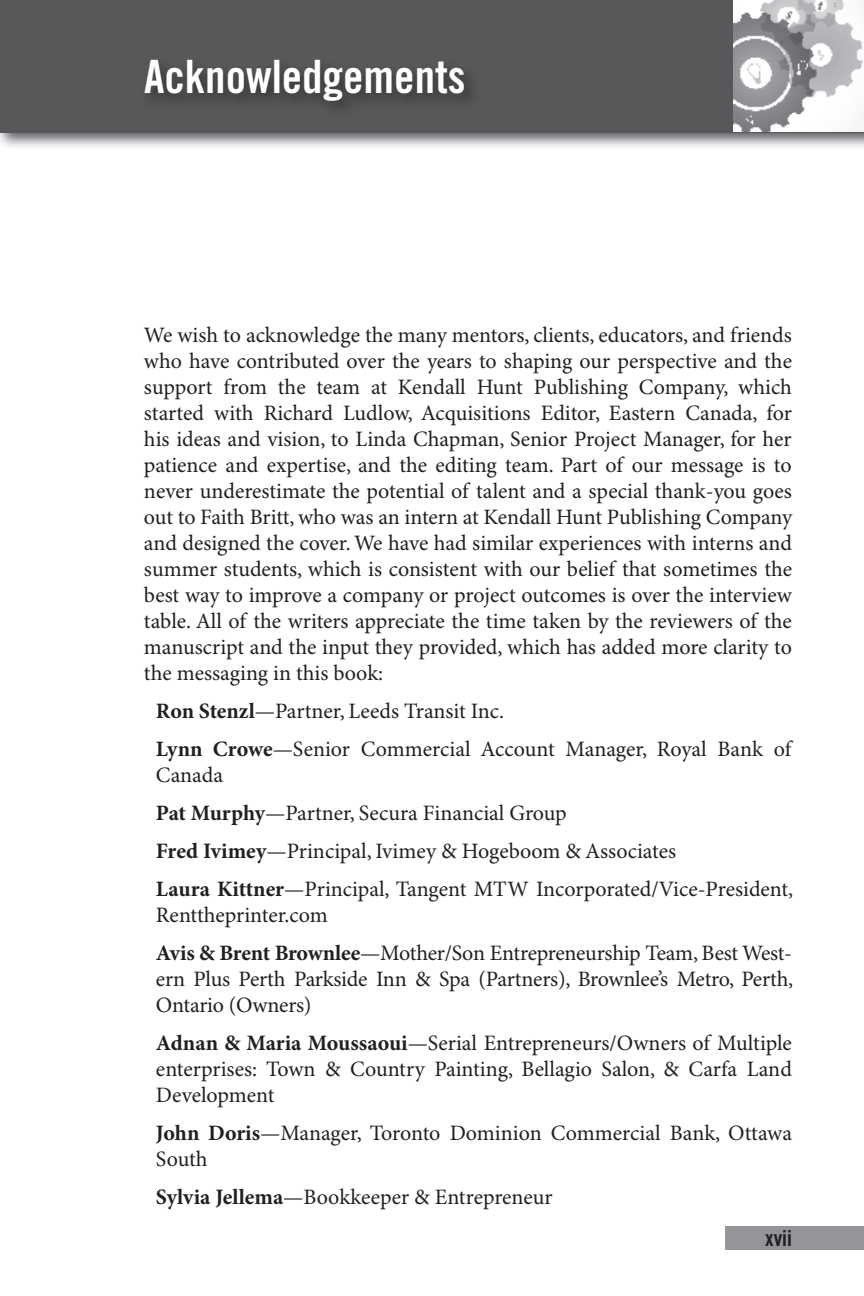
<style>
.page{position:relative;width:864px;height:1296px;background:#fff}
.page>*{position:absolute;margin:0;border:0;box-sizing:border-box;transform-origin:0 0}
.t1{font:46px "Trade Gothic LT Std Bd Cn 20";color:#fff}
.t2{font:22px/26px "Minion Pro";letter-spacing:-.005em;color:#231f20}
.t3{font:22px "Trade Gothic LT Std Bd Cn 20";color:#231f20}
.s1{font-weight:700}
</style>
<div class="page">
<img style="left:0;top:132px;width:864px;height:15px">
<div style="left:0;top:0;width:864px;height:132px;background:#57585a"></div>
<img style="left:734px;top:0;width:130px;height:132px">
<div style="left:725px;top:1226px;width:139px;height:24px;background:#939598"></div>
<p class="t1" style="left:144px;top:49px;width:323px">Acknowledgements</p>
<p class="t2" style="left:144px;top:323px;width:650px;text-align:justify">We wish to acknowledge the many mentors, clients, educators, and friends who have contributed over the years to shaping our perspective and the support from the team at Kendall Hunt Publishing Company, which started with Richard Ludlow, Acquisitions Editor, Eastern Canada, for his ideas and vision, to Linda Chapman, Senior Project Manager, for her patience and expertise, and the editing team. Part of our message is to never underestimate the potential of talent and a special thank-you goes out to Faith Britt, who was an intern at Kendall Hunt Publishing Company and designed the cover. We have had similar experiences with interns and summer students, which is consistent with our belief that sometimes the best way to improve a company or project outcomes is over the interview table. All of the writers appreciate the time taken by the reviewers of the manuscript and the input they provided, which has added more clarity to the messaging in this book:</p>
<p class="t2" style="left:156px;top:693px;width:637px;line-height:38px"><span class="s1">Ron Stenzl</span>—Partner, Leeds Transit Inc.<br><span class="s1">Lynn Crowe</span>—Senior Commercial Account Manager, Royal Bank of</p>
<p class="t2" style="left:156px;top:757px;width:639px;line-height:38px">Canada<br><span class="s1">Pat Murphy</span>—Partner, Secura Financial Group<br><span class="s1">Fred Ivimey</span>—Principal, Ivimey &amp; Hogeboom &amp; Associates<br><span class="s1">Laura Kittner</span>—Principal, Tangent MTW Incorporated/Vice-President,</p>
<p class="t2" style="left:156px;top:897px;width:638px;line-height:38px">Renttheprinter.com<br><span class="s1">Avis &amp; Brent Brownlee</span>—Mother/Son Entrepreneurship Team, Best West-</p>
<p class="t2" style="left:156px;top:967px;width:639px">ern Plus Perth Parkside Inn &amp; Spa (Partners), Brownlee’s Metro, Perth,<br>Ontario (Owners)</p>
<p class="t2" style="left:156px;top:1031px;width:638px;text-align:justify"><span class="s1">Adnan &amp; Maria Moussaoui</span>—Serial Entrepreneurs/Owners of Multiple enterprises: Town &amp; Country Painting, Bellagio Salon, &amp; Carfa Land Development</p>
<p class="t2" style="left:156px;top:1121px;width:638px"><span class="s1">John Doris</span>—Manager, Toronto Dominion Commercial Bank, Ottawa<br>South</p>
<p class="t2" style="left:156px;top:1185px;width:398px"><span class="s1">Sylvia Jellema</span>—Bookkeeper &amp; Entrepreneur</p>
<p class="t3" style="left:765px;top:1225px;width:28px">xvii</p>
</div>
